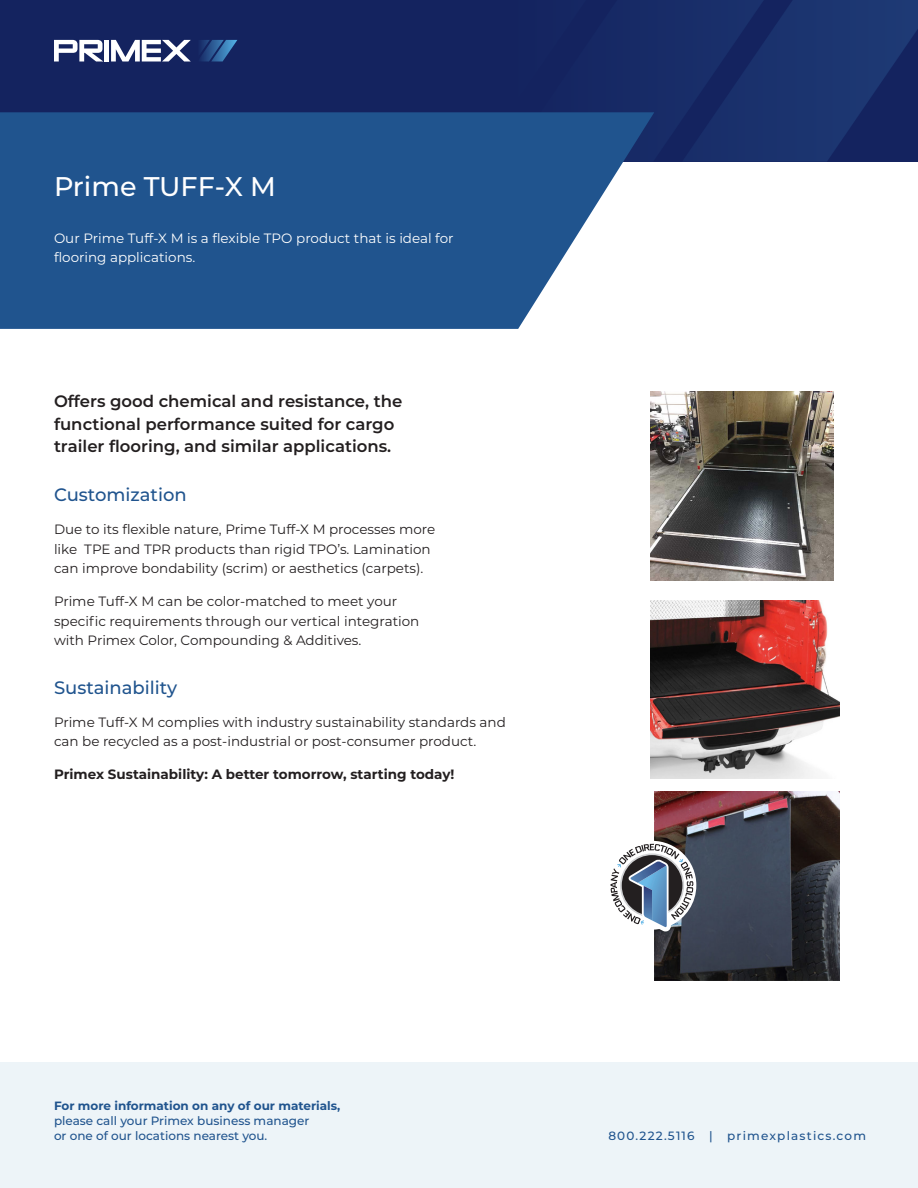
<style>
.page{position:relative;width:918px;height:1188px;background:#fff}
.page>*{position:absolute;margin:0;border:0;box-sizing:border-box;transform-origin:0 0}
.H1_Title_____white{font:500 27px "Montserrat";color:#fff}
.H2_Subheading_____bl{font:500 18px "Montserrat";color:#20548e}
.Blurb__Big_____black{font:600 16.5px/22.5px "Montserrat";color:#231f20}
.Blurb__Small_____bla{font:13.5px/19.5px "Montserrat";color:#231f20}
.H1_Title_____white-2{font:13.5px/19.5px "Montserrat";color:#fff}
.Blurb__Small_____bla-2{font:700 13.5px "Montserrat";color:#231f20}
.t1{font:500 12px/15px "Montserrat";color:#20548e}
.t2{font:700 12px "Montserrat";color:#20548e}
.t3{font:500 12px "Montserrat";letter-spacing:.1em;color:#20548e}
</style>
<div class="page">
<img style="left:0;top:0;width:918px;height:162px">
<div style="left:0;top:1063px;width:918px;height:125px;background:#edf4f8"></div>
<svg style="left:54px;top:40px;width:49px;height:22px"></svg>
<div style="left:104px;top:40px;width:5px;height:22px;background:#fff"></div>
<svg style="left:111px;top:40px;width:126px;height:22px"></svg>
<svg style="left:0;top:112px;width:654px;height:217px;background:#356498"></svg>
<img style="left:654px;top:792px;width:185px;height:189px">
<svg style="left:610px;top:841px;width:86px;height:90px"></svg>
<img style="left:650px;top:600px;width:189px;height:179px">
<img style="left:650px;top:392px;width:183px;height:188px">
<p class="H1_Title_____white" style="left:54px;top:168px;width:224px">Prime TUFF-X M</p>
<p class="H1_Title_____white-2" style="left:54px;top:228px;width:401px">Our Prime Tuff-X M is a flexible TPO product that is ideal for flooring applications.</p>
<p class="Blurb__Big_____black" style="left:54px;top:390px;width:350px">Offers good chemical and resistance, the functional performance suited for cargo trailer flooring, and similar applications.</p>
<p class="H2_Subheading_____bl" style="left:54px;top:482px;width:134px">Customization</p>
<p class="Blurb__Small_____bla" style="left:54px;top:519px;width:383px">Due to its flexible nature, Prime Tuff-X M processes more like TPE and TPR products than rigid TPO’s. Lamination can improve bondability (scrim) or aesthetics (carpets).</p>
<p class="Blurb__Small_____bla" style="left:54px;top:591px;width:367px">Prime Tuff-X M can be color-matched to meet your specific requirements through our vertical integration with Primex Color, Compounding &amp; Additives.</p>
<p class="H2_Subheading_____bl" style="left:54px;top:675px;width:125px">Sustainability</p>
<p class="Blurb__Small_____bla" style="left:54px;top:712px;width:453px">Prime Tuff-X M complies with industry sustainability standards and can be recycled as a post-industrial or post-consumer product.</p>
<p class="Blurb__Small_____bla-2" style="left:54px;top:765px;width:402px">Primex Sustainability: A better tomorrow, starting today!</p>
<p class="t2" style="left:54px;top:1097px;width:288px">For more information on any of our materials,</p>
<p class="t1" style="left:54px;top:1113px;width:257px">please call your Primex business manager or one of our locations nearest you.</p>
<p class="t3" style="left:608px;top:1128px;width:259px">800.222.5116 | primexplastics.com</p>
</div>
